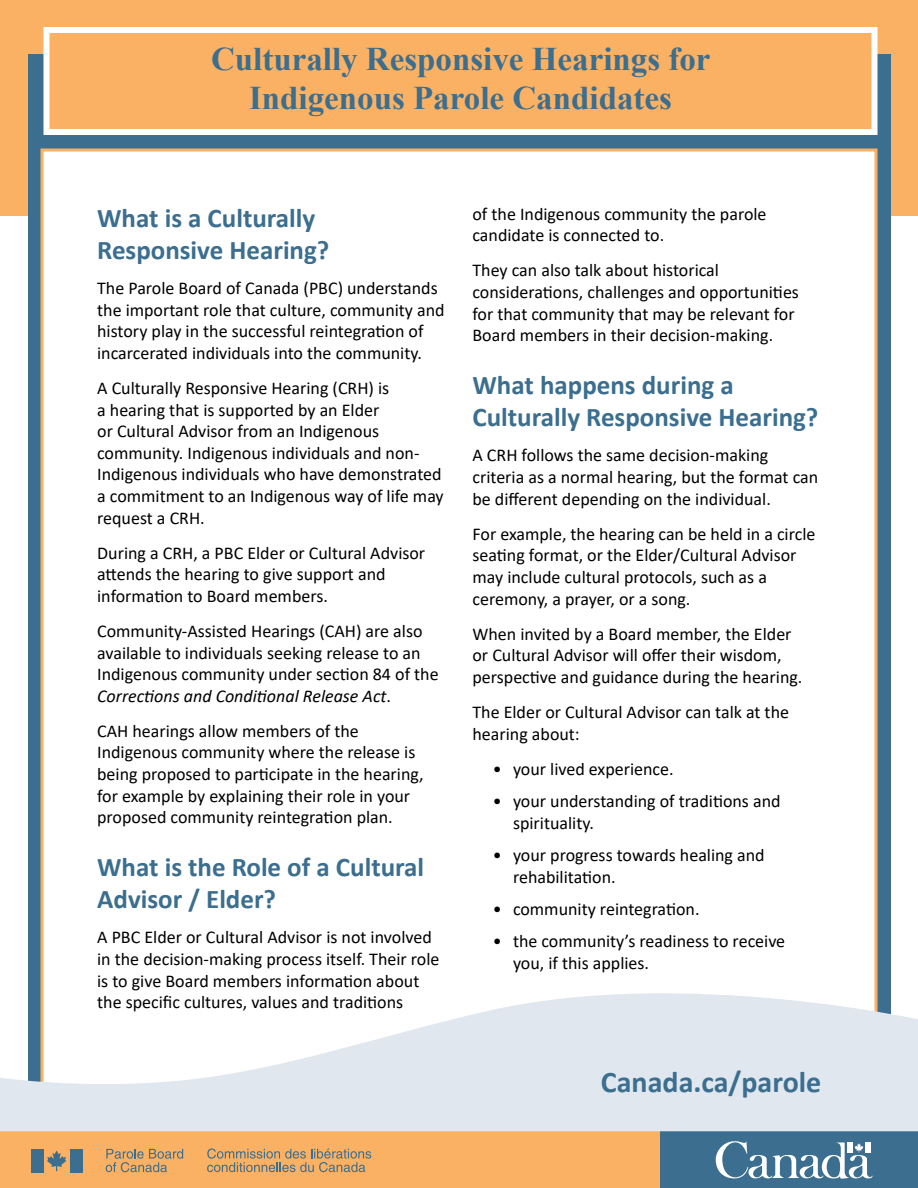
<style>
.page{position:relative;width:918px;height:1188px;background:#fff}
.page>*{position:absolute;margin:0;border:0;box-sizing:border-box;transform-origin:0 0}
.t1{font:700 33px/39.6px "Times New Roman";color:#3b6e8f;text-align:center}
.t2{font:700 30px "Calibri";color:#3b6e8f}
.t3{font:700 27px/32.4px "Calibri";color:#3b6e8f}
.t4{font:18px/21.6px "Calibri";color:#000}
.s1{font-style:italic}
</style>
<div class="page">
<div style="left:0;top:0;width:918px;height:216px;background:#fbb163"></div>
<div style="left:28px;top:54px;width:863px;height:1072px;background:#3b6e8f"></div>
<div style="left:40px;top:148px;width:838px;height:963px;background:#fff;border:3px solid #fbb163"></div>
<div style="left:44px;top:27px;width:834px;height:108px;background:#fbb163;border:6px solid #fff"></div>
<div style="left:0;top:1098px;width:918px;height:90px;background:#fbb163"></div>
<div style="left:660px;top:1098px;width:258px;height:90px;background:#3b6e8f"></div>
<svg style="left:0;top:965px;width:918px;height:166px;fill:#e0e7ef"></svg>
<svg style="left:47px;top:1151px;width:19px;height:20px"></svg>
<div style="left:32px;top:1149px;width:12px;height:23px;background:#3b6e8f"></div>
<div style="left:70px;top:1149px;width:12px;height:23px;background:#3b6e8f"></div>
<svg style="left:106px;top:1149px;width:77px;height:23px"></svg>
<svg style="left:207px;top:1149px;width:164px;height:23px"></svg>
<svg style="left:716px;top:1141px;width:157px;height:38px"></svg>
<h1 class="t1" style="left:211px;top:38px;width:501px">Culturally Responsive Hearings for<br>Indigenous Parole Candidates</h1>
<h3 class="t3" style="left:97px;top:201px;width:234px">What is a Culturally<br>Responsive Hearing?</h3>
<p class="t4" style="left:97px;top:277px;width:349px">The Parole Board of Canada (PBC) understands the important role that culture, community and history play in the successful reintegration of incarcerated individuals into the community.</p>
<p class="t4" style="left:97px;top:377px;width:348px">A Culturally Responsive Hearing (CRH) is<br>a hearing that is supported by an Elder<br>or Cultural Advisor from an Indigenous community. Indigenous individuals and non-Indigenous individuals who have demonstrated a commitment to an Indigenous way of life may request a CRH.</p>
<p class="t4" style="left:97px;top:541px;width:330px">During a CRH, a PBC Elder or Cultural Advisor attends the hearing to give support and information to Board members.</p>
<p class="t4" style="left:97px;top:620px;width:343px">Community-Assisted Hearings (CAH) are also available to individuals seeking release to an Indigenous community under section 84 of the <span class="s1">Corrections and Conditional Release Act</span>.</p>
<p class="t4" style="left:97px;top:720px;width:328px">CAH hearings allow members of the Indigenous community where the release is being proposed to participate in the hearing, for example by explaining their role in your proposed community reintegration plan.</p>
<h3 class="t3" style="left:97px;top:850px;width:328px">What is the Role of a Cultural<br>Advisor / Elder?</h3>
<p class="t4" style="left:97px;top:926px;width:344px">A PBC Elder or Cultural Advisor is not involved in the decision-making process itself. Their role is to give Board members information about the specific cultures, values and traditions</p>
<p class="t4" style="left:472px;top:203px;width:296px">of the Indigenous community the parole candidate is connected to.</p>
<p class="t4" style="left:472px;top:259px;width:328px">They can also talk about historical considerations, challenges and opportunities for that community that may be relevant for Board members in their decision-making.</p>
<h3 class="t3" style="left:472px;top:368px;width:347px">What happens during a<br>Culturally Responsive Hearing?</h3>
<p class="t4" style="left:472px;top:444px;width:347px">A CRH follows the same decision-making criteria as a normal hearing, but the format can be different depending on the individual.</p>
<p class="t4" style="left:472px;top:522px;width:345px">For example, the hearing can be held in a circle seating format, or the Elder/Cultural Advisor may include cultural protocols, such as a ceremony, a prayer, or a song.</p>
<p class="t4" style="left:472px;top:622px;width:331px">When invited by a Board member, the Elder or Cultural Advisor will offer their wisdom, perspective and guidance during the hearing.</p>
<p class="t4" style="left:472px;top:701px;width:318px">The Elder or Cultural Advisor can talk at the hearing about:</p>
<p class="t4" style="left:493px;top:757px;width:183px">• your lived experience.</p>
<p class="t4" style="left:513px;top:790px;width:269px;text-indent:-20px">• your understanding of traditions and spirituality.</p>
<p class="t4" style="left:513px;top:844px;width:253px;text-indent:-20px">• your progress towards healing and rehabilitation.</p>
<p class="t4" style="left:493px;top:898px;width:208px">• community reintegration.</p>
<p class="t4" style="left:513px;top:930px;width:274px;text-indent:-20px">• the community’s readiness to receive you, if this applies.</p>
<h2 class="t2" style="left:601px;top:1061px;width:222px">Canada.ca/parole</h2>
</div>
